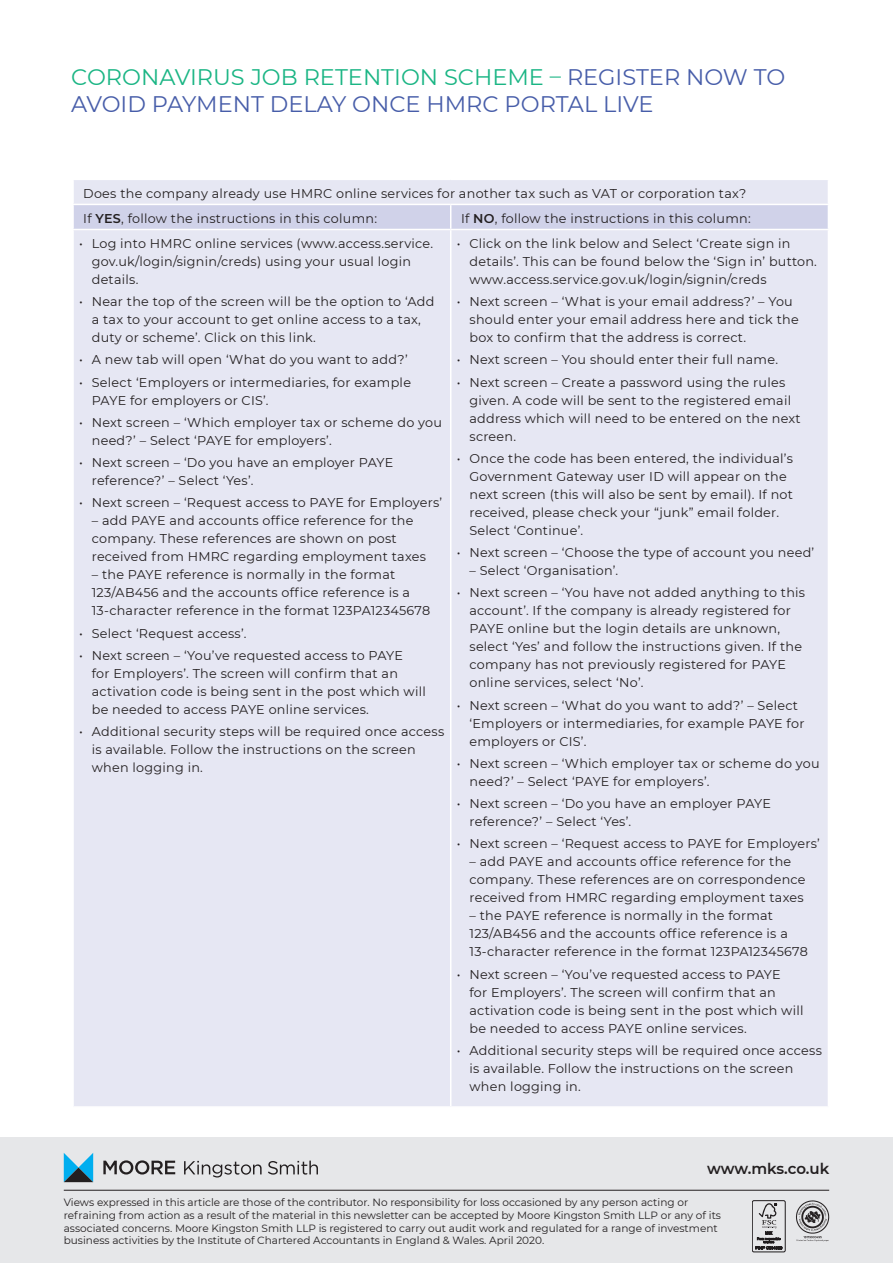
<style>
.page{position:relative;width:893px;height:1263px;background:#fff}
.page>*{position:absolute;margin:0;border:0;box-sizing:border-box;transform-origin:0 0}
.Personality_name{font:22.5px/27px "Montserrat";color:#475da9}
.t1{font:600 15px "Montserrat";letter-spacing:-.01em;color:#231f20}
.Body{font:12.75px/18px "Montserrat";letter-spacing:.02em;color:#231f20}
.Body-2{font:10.5px/12.6px "Montserrat";color:#231f20}
.s1{color:#1ab584}
.s2{font-weight:600}
</style>
<div class="page">
<div style="left:0;top:1138px;width:893px;height:125px;background:#e6e7e9"></div>
<hr style="left:64px;top:1190px;width:765px;height:1px;background:#231f20">
<svg style="left:184px;top:1161px;width:78px;height:16px"></svg>
<svg style="left:268px;top:1160px;width:50px;height:14px"></svg>
<svg style="left:64px;top:1153px;width:29px;height:29px"></svg>
<svg style="left:103px;top:1160px;width:72px;height:14px"></svg>
<svg style="left:752px;top:1201px;width:33px;height:51px"></svg>
<div style="left:752px;top:1200px;width:33px;height:52px;border:1px solid #231f20;border-radius:2px"></div>
<svg style="left:756px;top:1203px;width:26px;height:46px"></svg>
<svg style="left:796px;top:1200px;width:33px;height:41px"></svg>
<div style="left:74px;top:230px;width:754px;height:876px;background:#e6e7f3"></div>
<svg style="left:73px;top:180px;width:755px;height:49px;background:#dcddee"></svg>
<hr style="left:450px;top:230px;width:1px;height:876px;background:#fff">
<p class="Personality_name" style="left:71px;top:63px;width:716px"><span class="s1">CORONAVIRUS JOB RETENTION SCHEME –</span> REGISTER NOW TO<br>AVOID PAYMENT DELAY ONCE HMRC PORTAL LIVE</p>
<p class="Body" style="left:83px;top:184px;width:665px">Does the company already use HMRC online services for another tax such as VAT or corporation tax?</p>
<p class="Body" style="left:83px;top:209px;width:295px">If <span class="s2">YES</span>, follow the instructions in this column:</p>
<p class="Body" style="left:461px;top:209px;width:291px">If <span class="s2">NO</span>, follow the instructions in this column:</p>
<p class="Body" style="left:92px;top:234px;width:343px;text-indent:-13px">• Log into HMRC online services (www.access.service. gov.uk/login/signin/creds) using your usual login details.</p>
<p class="Body" style="left:92px;top:292px;width:344px;text-indent:-13px">• Near the top of the screen will be the option to ‘Add a tax to your account to get online access to a tax, duty or scheme’. Click on this link.</p>
<p class="Body" style="left:79px;top:350px;width:330px">• A new tab will open ‘What do you want to add?’</p>
<p class="Body" style="left:92px;top:373px;width:321px;text-indent:-13px">• Select ‘Employers or intermediaries, for example<br>PAYE for employers or CIS’.</p>
<p class="Body" style="left:92px;top:413px;width:352px;text-indent:-13px">• Next screen – ‘Which employer tax or scheme do you need?’ – Select ‘PAYE for employers’.</p>
<p class="Body" style="left:92px;top:453px;width:303px;text-indent:-13px">• Next screen – ‘Do you have an employer PAYE reference?’ – Select ‘Yes’.</p>
<p class="Body" style="left:79px;top:493px;width:365px">• Next screen – ‘Request access to PAYE for Employers’</p>
<p class="Body" style="left:92px;top:511px;width:336px">– add PAYE and accounts office reference for the company. These references are shown on post received from HMRC regarding employment taxes</p>
<p class="Body" style="left:92px;top:565px;width:340px">– the PAYE reference is normally in the format<br>123/AB456 and the accounts office reference is a<br>13-character reference in the format 123PA12345678</p>
<p class="Body" style="left:79px;top:624px;width:169px">• Select ‘Request access’.</p>
<p class="Body" style="left:92px;top:646px;width:336px;text-indent:-13px">• Next screen – ‘You’ve requested access to PAYE<br>for Employers’. The screen will confirm that an activation code is being sent in the post which will be needed to access PAYE online services.</p>
<p class="Body" style="left:92px;top:722px;width:354px;text-indent:-13px">• Additional security steps will be required once access is available. Follow the instructions on the screen when logging in.</p>
<p class="Body" style="left:469px;top:234px;width:349px;text-indent:-13px">• Click on the link below and Select ‘Create sign in details’. This can be found below the ‘Sign in’ button. www.access.service.gov.uk/login/signin/creds</p>
<p class="Body" style="left:469px;top:292px;width:331px;text-indent:-13px">• Next screen – ‘What is your email address?’ – You should enter your email address here and tick the box to confirm that the address is correct.</p>
<p class="Body" style="left:457px;top:350px;width:323px">• Next screen – You should enter their full name.</p>
<p class="Body" style="left:469px;top:373px;width:333px;text-indent:-13px">• Next screen – Create a password using the rules given. A code will be sent to the registered email address which will need to be entered on the next screen.</p>
<p class="Body" style="left:469px;top:449px;width:325px;text-indent:-13px">• Once the code has been entered, the individual’s Government Gateway user ID will appear on the next screen (this will also be sent by email). If not received, please check your “junk” email folder.<br>Select ‘Continue’.</p>
<p class="Body" style="left:457px;top:543px;width:359px">• Next screen – ‘Choose the type of account you need’</p>
<p class="Body" style="left:469px;top:561px;width:150px">– Select ‘Organisation’.</p>
<p class="Body" style="left:469px;top:583px;width:337px;text-indent:-13px">• Next screen – ‘You have not added anything to this account’. If the company is already registered for PAYE online but the login details are unknown, select ‘Yes’ and follow the instructions given. If the company has not previously registered for PAYE online services, select ‘No’.</p>
<p class="Body" style="left:469px;top:696px;width:336px;text-indent:-13px">• Next screen – ‘What do you want to add?’ – Select ‘Employers or intermediaries, for example PAYE for employers or CIS’.</p>
<p class="Body" style="left:469px;top:754px;width:352px;text-indent:-13px">• Next screen – ‘Which employer tax or scheme do you need?’ – Select ‘PAYE for employers’.</p>
<p class="Body" style="left:469px;top:794px;width:303px;text-indent:-13px">• Next screen – ‘Do you have an employer PAYE reference?’ – Select ‘Yes’.</p>
<p class="Body" style="left:457px;top:834px;width:365px">• Next screen – ‘Request access to PAYE for Employers’</p>
<p class="Body" style="left:469px;top:852px;width:338px">– add PAYE and accounts office reference for the company. These references are on correspondence received from HMRC regarding employment taxes</p>
<p class="Body" style="left:469px;top:906px;width:340px">– the PAYE reference is normally in the format<br>123/AB456 and the accounts office reference is a<br>13-character reference in the format 123PA12345678</p>
<p class="Body" style="left:469px;top:965px;width:336px;text-indent:-13px">• Next screen – ‘You’ve requested access to PAYE<br>for Employers’. The screen will confirm that an activation code is being sent in the post which will be needed to access PAYE online services.</p>
<p class="Body" style="left:469px;top:1041px;width:354px;text-indent:-13px">• Additional security steps will be required once access is available. Follow the instructions on the screen when logging in.</p>
<h3 class="t1" style="left:707px;top:1158px;width:123px">www.mks.co.uk</h3>
<p class="Body-2" style="left:64px;top:1196px;width:659px">Views expressed in this article are those of the contributor. No responsibility for loss occasioned by any person acting or refraining from action as a result of the material in this newsletter can be accepted by Moore Kingston Smith LLP or any of its associated concerns. Moore Kingston Smith LLP is registered to carry out audit work and regulated for a range of investment business activities by the Institute of Chartered Accountants in England &amp; Wales. April 2020.</p>
</div>
